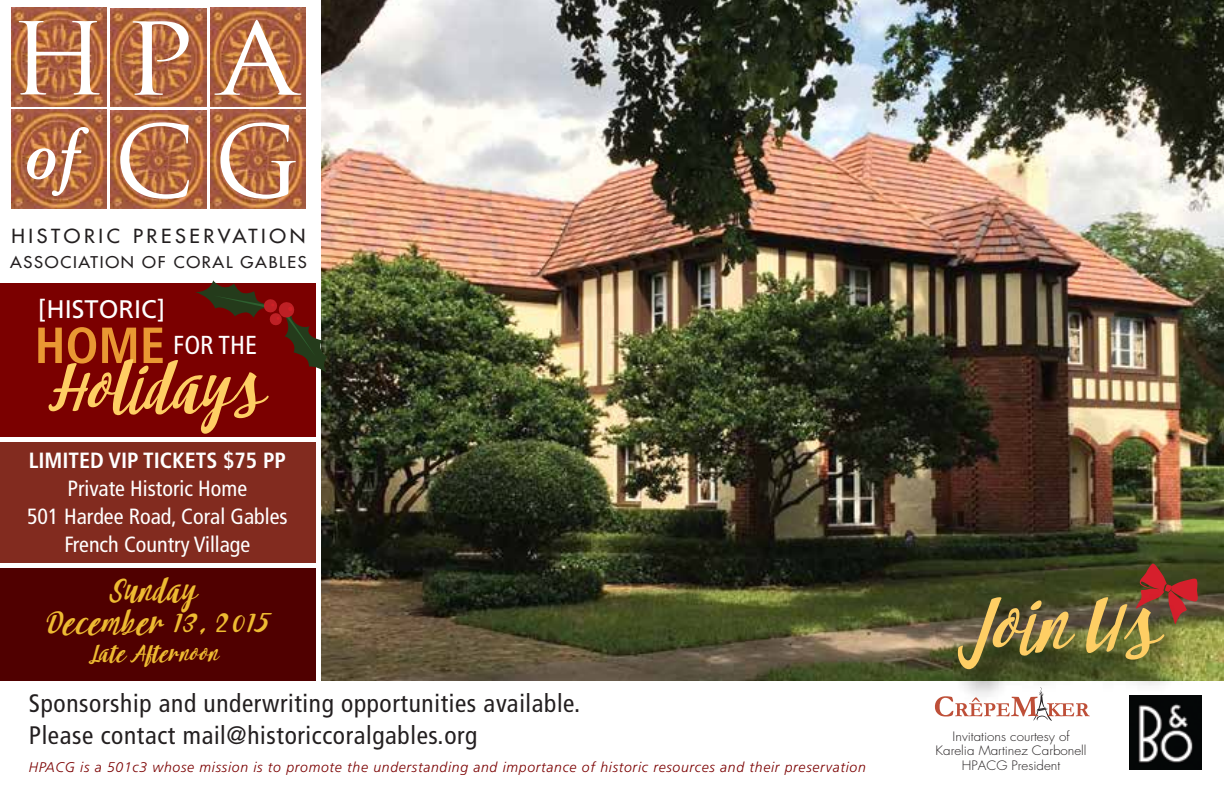
<style>
.page{position:relative;width:1224px;height:792px;background:#fff}
.page>*{position:absolute;margin:0;border:0;box-sizing:border-box;transform-origin:0 0}
.t1{font:italic 72px "Umbrella";color:#fece64}
.t2{font:italic 64px "Umbrella";color:#fece64}
.t3{font:italic 30.6px/32px "Umbrella";letter-spacing:.025em;color:#eebb32;text-align:center}
.t4{font:condensed 26px "Frutiger";color:#fff}
.t5{font:condensed 25.4px/32.6px "Frutiger";letter-spacing:.025em;color:#231f20}
.t6{font:25.4px "Frutiger";color:#fff}
.t7{font:condensed 22px/28px "Frutiger";color:#fff;text-align:center}
.t8{font:700 condensed 22px "Frutiger";color:#fff}
.t9{font:italic 22px "Umbrella";letter-spacing:.025em;color:#eebb32}
.t10{font:19px "Futura";letter-spacing:.18em;color:#231f20;scale:1.06 1}
.t11{font:15.8px "Futura";letter-spacing:.1em;color:#231f20;scale:1.06 1}
.t12{font:italic 300 14px "Frutiger";letter-spacing:.05em;color:#7b0000}
.t13{font:300 12.6px/14.4px "Futura";color:#231f20;text-align:center;scale:1.06 1}
.s1{font-weight:700;font-size:50.8px;color:#e99833}
</style>
<div class="page">
<img style="left:321px;top:0;width:903px;height:681px">
<img style="left:210px;top:110px;width:96px;height:98px">
<img style="left:111px;top:110px;width:95px;height:99px">
<img style="left:11px;top:110px;width:96px;height:98px">
<img style="left:210px;top:8px;width:96px;height:98px">
<img style="left:111px;top:8px;width:95px;height:98px">
<img style="left:11px;top:8px;width:96px;height:98px">
<svg style="left:19px;top:21px;width:81px;height:74px"></svg>
<svg style="left:133px;top:21px;width:56px;height:74px"></svg>
<svg style="left:214px;top:20px;width:87px;height:75px"></svg>
<svg style="left:120px;top:122px;width:69px;height:77px"></svg>
<svg style="left:220px;top:122px;width:76px;height:77px"></svg>
<svg style="left:27px;top:127px;width:62px;height:69px"></svg>
<div style="left:0;top:283px;width:316px;height:155px;background:#7b0000"></div>
<div style="left:0;top:440px;width:316px;height:125px;background:#822b1f"></div>
<div style="left:0;top:567px;width:316px;height:120px;background:#500000"></div>
<div style="left:0;top:437px;width:319px;height:5px;background:#fff"></div>
<div style="left:0;top:563px;width:319px;height:5px;background:#fff"></div>
<div style="left:0;top:681px;width:1224px;height:12px;background:#fff"></div>
<svg style="left:196px;top:280px;width:132px;height:93px"></svg>
<svg style="left:1135px;top:563px;width:63px;height:8px"></svg>
<img style="left:942px;top:571px;width:267px;height:155px">
<svg style="left:935px;top:687px;width:155px;height:34px"></svg>
<img style="left:1129px;top:695px;width:72px;height:74px">
<h3 class="t10" style="left:12px;top:224px;width:279px">HISTORIC PRESERVATION</h3>
<p class="t11" style="left:10px;top:252px;width:281px">ASSOCIATION OF CORAL GABLES</p>
<h3 class="t6" style="left:38px;top:294px;width:129px">[HISTORIC]</h3>
<h3 class="t4" style="left:35px;top:330px;width:224px"><span class="s1">HOME</span> FOR THE</h3>
<h2 class="t2" style="left:54px;top:346px;width:216px">Holidays</h2>
<h3 class="t8" style="left:29px;top:447px;width:259px">LIMITED VIP TICKETS $75 PP</h3>
<h3 class="t7" style="left:27px;top:475px;width:262px">Private Historic Home<br>501 Hardee Road, Coral Gables<br>French Country Village</h3>
<h3 class="t3" style="left:46px;top:577px;width:225px">Sunday<br>December 13, 2015</h3>
<h3 class="t9" style="left:92px;top:639px;width:130px">Late Afternoon</h3>
<h3 class="t5" style="left:29px;top:687px;width:553px">Sponsorship and underwriting opportunities available.<br>Please contact mail@historiccoralgables.org</h3>
<p class="t12" style="left:29px;top:760px;width:838px">HPACG is a 501c3 whose mission is to promote the understanding and importance of historic resources and their preservation</p>
<h1 class="t1" style="left:965px;top:579px;width:201px">Join Us</h1>
<p class="t13" style="left:936px;top:729px;width:144px">Invitations courtesy of<br>Karelia Martinez Carbonell<br>HPACG President</p>
</div>
